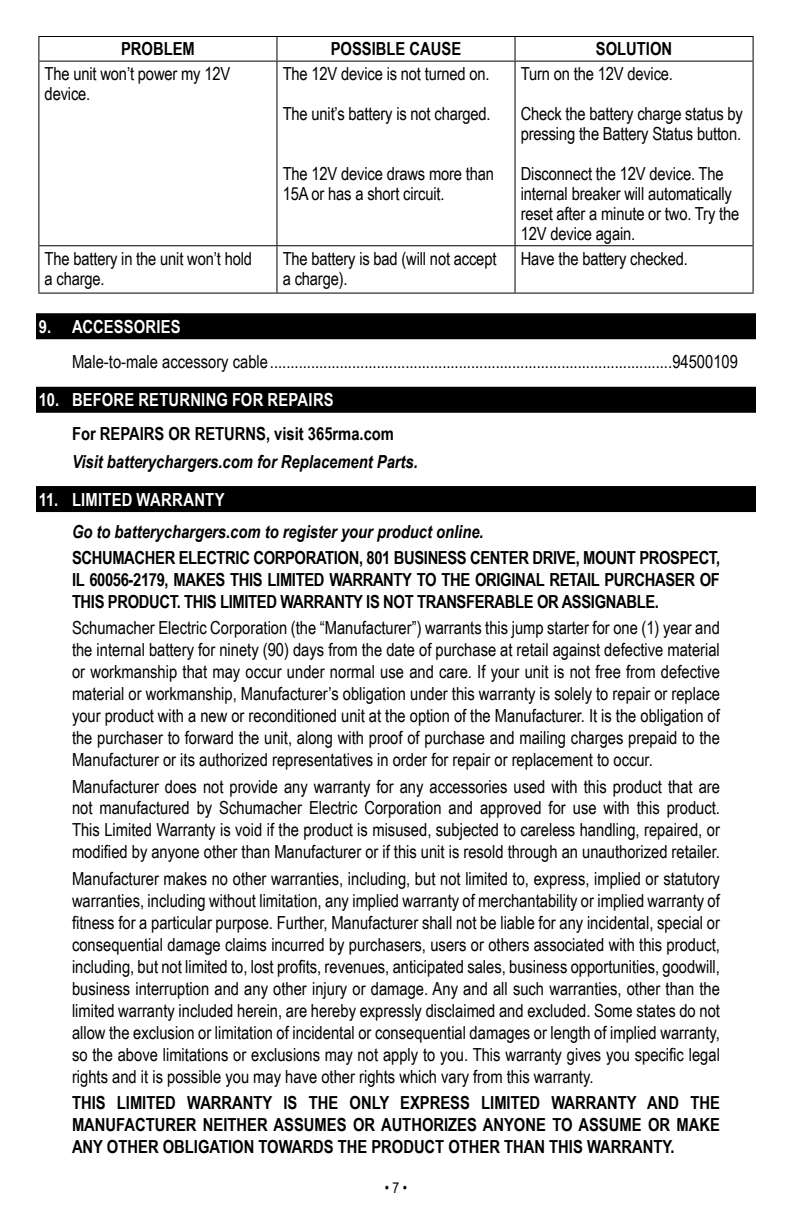
<style>
.page{position:relative;width:792px;height:1224px;background:#fff}
.page>*{position:absolute;margin:0;border:0;box-sizing:border-box;transform-origin:0 0}
.t1{font:18px/22px "Arial Narrow";letter-spacing:-.01em;color:#000}
.t2{font:700 18px/22px "Arial Narrow";color:#000;text-align:justify}
.t3{font:italic 700 18px "Arial Narrow";color:#000}
.t4{font:700 18px "Arial Narrow";letter-spacing:.01em;color:#fff}
.t5{font:15px "Arial Narrow";color:#000}
</style>
<div class="page">
<div style="left:36px;top:313px;width:720px;height:26px;background:#000"></div>
<div style="left:36px;top:387px;width:720px;height:26px;background:#000"></div>
<div style="left:36px;top:486px;width:720px;height:26px;background:#000"></div>
<hr style="left:276px;top:62px;width:1px;height:183px;background:#000">
<hr style="left:515px;top:62px;width:1px;height:183px;background:#000">
<hr style="left:276px;top:246px;width:1px;height:47px;background:#000">
<hr style="left:515px;top:246px;width:1px;height:47px;background:#000">
<hr style="left:38px;top:246px;width:1px;height:47px;background:#000">
<hr style="left:753px;top:246px;width:1px;height:47px;background:#000">
<hr style="left:38px;top:293px;width:239px;height:1px;background:#000">
<hr style="left:277px;top:293px;width:238px;height:1px;background:#000">
<hr style="left:515px;top:293px;width:239px;height:1px;background:#000">
<hr style="left:38px;top:62px;width:1px;height:183px;background:#000">
<hr style="left:753px;top:62px;width:1px;height:183px;background:#000">
<hr style="left:38px;top:245px;width:239px;height:1px;background:#000">
<hr style="left:277px;top:245px;width:238px;height:1px;background:#000">
<hr style="left:515px;top:245px;width:239px;height:1px;background:#000">
<hr style="left:38px;top:36px;width:239px;height:1px;background:#000">
<svg style="left:38px;top:37px;width:1px;height:24px"></svg>
<hr style="left:277px;top:36px;width:238px;height:1px;background:#000">
<svg style="left:276px;top:37px;width:1px;height:24px"></svg>
<hr style="left:515px;top:36px;width:239px;height:1px;background:#000">
<svg style="left:515px;top:37px;width:1px;height:24px"></svg>
<svg style="left:753px;top:37px;width:1px;height:24px"></svg>
<hr style="left:38px;top:61px;width:239px;height:1px;background:#000">
<hr style="left:277px;top:61px;width:238px;height:1px;background:#000">
<hr style="left:515px;top:61px;width:239px;height:1px;background:#000">
<p class="t2" style="left:121px;top:37px;width:75px">PROBLEM</p>
<p class="t2" style="left:331px;top:37px;width:132px">POSSIBLE CAUSE</p>
<p class="t2" style="left:596px;top:37px;width:78px">SOLUTION</p>
<p class="t1" style="left:45px;top:63px;width:187px;line-height:20px">The unit won’t power my 12V device.</p>
<p class="t1" style="left:283px;top:62px;width:208px">The 12V device is not turned on.</p>
<p class="t1" style="left:283px;top:102px;width:209px">The unit’s battery is not charged.</p>
<p class="t1" style="left:521px;top:62px;width:154px">Turn on the 12V device.</p>
<p class="t1" style="left:521px;top:103px;width:224px;line-height:20px">Check the battery charge status by pressing the Battery Status button.</p>
<p class="t1" style="left:521px;top:163px;width:220px;line-height:20px">Disconnect the 12V device. The internal breaker will automatically reset after a minute or two. Try the<br>12V device again.</p>
<p class="t1" style="left:283px;top:163px;width:213px;line-height:20px">The 12V device draws more than<br>15A or has a short circuit.</p>
<p class="t1" style="left:45px;top:248px;width:209px;line-height:20px">The battery in the unit won’t hold a charge.</p>
<p class="t1" style="left:283px;top:248px;width:215px;line-height:20px">The battery is bad (will not accept a charge).</p>
<p class="t1" style="left:521px;top:247px;width:169px">Have the battery checked.</p>
<p class="t4" style="left:39px;top:313px;width:143px">9. ACCESSORIES</p>
<p class="t1" style="left:72px;top:350px;width:668px">Male-to-male accessory cable..................................................................................................94500109</p>
<p class="t4" style="left:39px;top:386px;width:296px">10. BEFORE RETURNING FOR REPAIRS</p>
<p class="t2" style="left:72px;top:422px;width:324px">For REPAIRS OR RETURNS, visit 365rma.com</p>
<p class="t3" style="left:72px;top:448px;width:347px">Visit batterychargers.com for Replacement Parts.</p>
<p class="t4" style="left:39px;top:486px;width:187px">11. LIMITED WARRANTY</p>
<p class="t3" style="left:72px;top:518px;width:413px">Go to batterychargers.com to register your product online.</p>
<p class="t2" style="left:72px;top:546px;width:650px">SCHUMACHER ELECTRIC CORPORATION, 801 BUSINESS CENTER DRIVE, MOUNT PROSPECT, IL 60056-2179, MAKES THIS LIMITED WARRANTY TO THE ORIGINAL RETAIL PURCHASER OF THIS PRODUCT. THIS LIMITED WARRANTY IS NOT TRANSFERABLE OR ASSIGNABLE.</p>
<p class="t1" style="left:72px;top:616px;width:650px;text-align:justify">Schumacher Electric Corporation (the “Manufacturer”) warrants this jump starter for one (1) year and the internal battery for ninety (90) days from the date of purchase at retail against defective material or workmanship that may occur under normal use and care. If your unit is not free from defective material or workmanship, Manufacturer’s obligation under this warranty is solely to repair or replace your product with a new or reconditioned unit at the option of the Manufacturer. It is the obligation of the purchaser to forward the unit, along with proof of purchase and mailing charges prepaid to the Manufacturer or its authorized representatives in order for repair or replacement to occur.</p>
<p class="t1" style="left:72px;top:774px;width:650px;text-align:justify">Manufacturer does not provide any warranty for any accessories used with this product that are not manufactured by Schumacher Electric Corporation and approved for use with this product.<br>This Limited Warranty is void if the product is misused, subjected to careless handling, repaired, or modified by anyone other than Manufacturer or if this unit is resold through an unauthorized retailer.</p>
<p class="t1" style="left:72px;top:867px;width:650px;text-align:justify">Manufacturer makes no other warranties, including, but not limited to, express, implied or statutory warranties, including without limitation, any implied warranty of merchantability or implied warranty of fitness for a particular purpose. Further, Manufacturer shall not be liable for any incidental, special or consequential damage claims incurred by purchasers, users or others associated with this product, including, but not limited to, lost profits, revenues, anticipated sales, business opportunities, goodwill, business interruption and any other injury or damage. Any and all such warranties, other than the limited warranty included herein, are hereby expressly disclaimed and excluded. Some states do not allow the exclusion or limitation of incidental or consequential damages or length of implied warranty, so the above limitations or exclusions may not apply to you. This warranty gives you specific legal rights and it is possible you may have other rights which vary from this warranty.</p>
<p class="t2" style="left:72px;top:1091px;width:650px">THIS LIMITED WARRANTY IS THE ONLY EXPRESS LIMITED WARRANTY AND THE MANUFACTURER NEITHER ASSUMES OR AUTHORIZES ANYONE TO ASSUME OR MAKE ANY OTHER OBLIGATION TOWARDS THE PRODUCT OTHER THAN THIS WARRANTY.</p>
<p class="t5" style="left:385px;top:1177px;width:24px">• 7 •</p>
</div>
